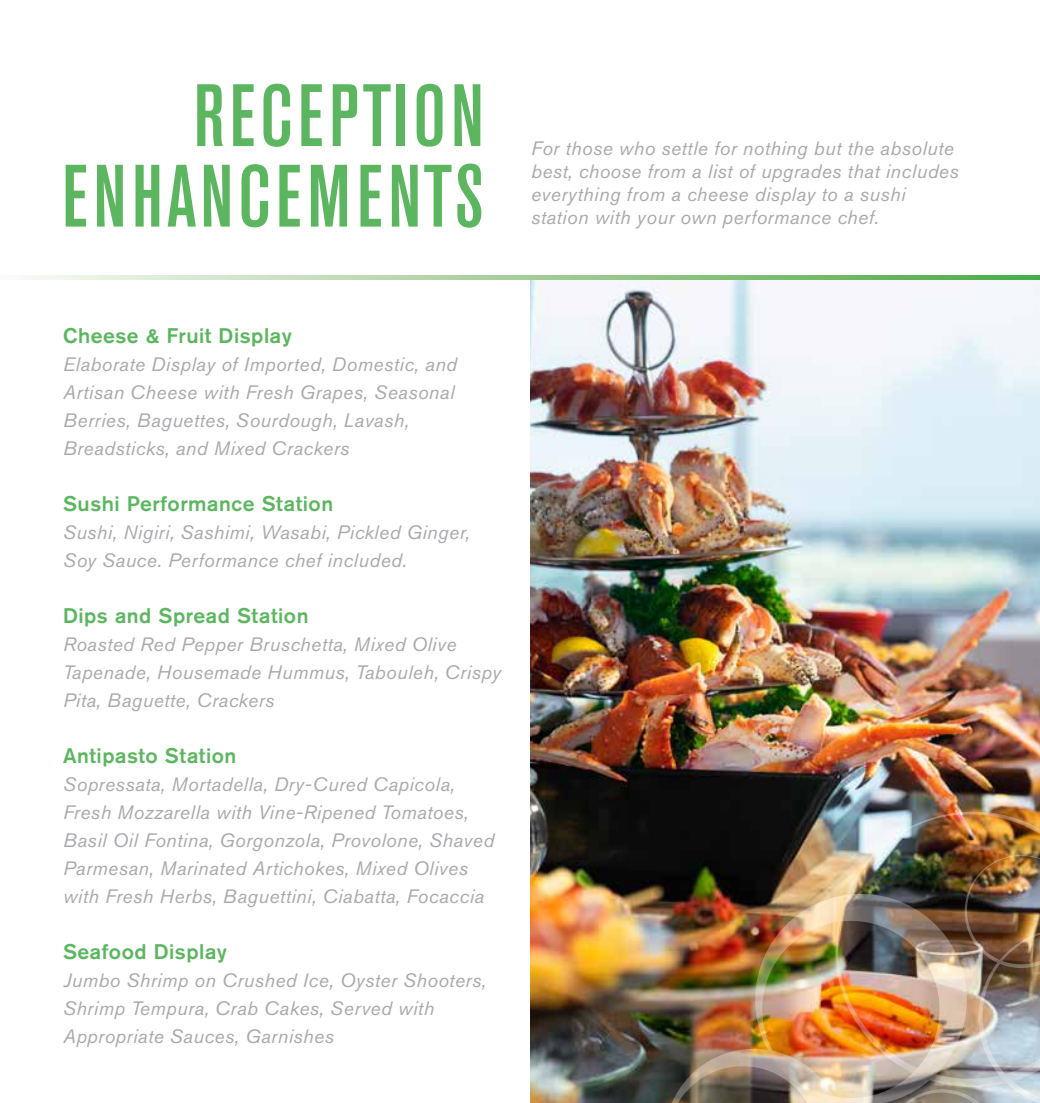
<style>
.page{position:relative;width:1040px;height:1103px;background:#fff}
.page>*{position:absolute;margin:0;border:0;box-sizing:border-box;transform-origin:0 0}
.t1{font:500 condensed 87.5px/80.5px "Akzidenz Grotesk BE";letter-spacing:.055em;color:#5bb65f;text-align:right}
.t2{font:500 21px "Akzidenz Grotesk Pro";letter-spacing:.025em;color:#5bb65f}
.t3{font:italic 19.25px/28px "Akzidenz Grotesk Pro";letter-spacing:.025em;color:#a7a9ac}
</style>
<div class="page">
<img style="left:530px;top:280px;width:510px;height:822px">
<img style="left:750px;top:734px;width:290px;height:95px">
<img style="left:821px;top:797px;width:219px;height:32px">
<img style="left:913px;top:811px;width:127px;height:42px">
<img style="left:659px;top:853px;width:381px;height:250px">
<img style="left:683px;top:829px;width:329px;height:273px">
<img style="left:741px;top:880px;width:239px;height:222px">
<svg style="left:22px;top:276px;width:1018px;height:4px;background:#a1cf99"></svg>
<h1 class="t1" style="left:62px;top:75px;width:423px">RECEPTION<br>ENHANCEMENTS</h1>
<p class="t3" style="left:531px;top:136px;width:429px;line-height:23.1px">For those who settle for nothing but the absolute best, choose from a list of upgrades that includes everything from a cheese display to a sushi station with your own performance chef.</p>
<p class="t2" style="left:63px;top:322px;width:230px">Cheese &amp; Fruit Display</p>
<p class="t3" style="left:63px;top:350px;width:395px">Elaborate Display of Imported, Domestic, and Artisan Cheese with Fresh Grapes, Seasonal Berries, Baguettes, Sourdough, Lavash, Breadsticks, and Mixed Crackers</p>
<p class="t2" style="left:63px;top:490px;width:272px">Sushi Performance Station</p>
<p class="t3" style="left:63px;top:518px;width:408px">Sushi, Nigiri, Sashimi, Wasabi, Pickled Ginger,<br>Soy Sauce. Performance chef included.</p>
<p class="t2" style="left:63px;top:602px;width:247px">Dips and Spread Station</p>
<p class="t3" style="left:63px;top:630px;width:439px">Roasted Red Pepper Bruschetta, Mixed Olive<br>Tapenade, Housemade Hummus, Tabouleh, Crispy<br>Pita, Baguette, Crackers</p>
<p class="t2" style="left:63px;top:742px;width:175px">Antipasto Station</p>
<p class="t3" style="left:63px;top:770px;width:432px">Sopressata, Mortadella, Dry-Cured Capicola, Fresh Mozzarella with Vine-Ripened Tomatoes, Basil Oil Fontina, Gorgonzola, Provolone, Shaved Parmesan, Marinated Artichokes, Mixed Olives with Fresh Herbs, Baguettini, Ciabatta, Focaccia</p>
<p class="t2" style="left:63px;top:938px;width:165px">Seafood Display</p>
<p class="t3" style="left:63px;top:966px;width:424px">Jumbo Shrimp on Crushed Ice, Oyster Shooters,<br>Shrimp Tempura, Crab Cakes, Served with<br>Appropriate Sauces, Garnishes</p>
</div>
